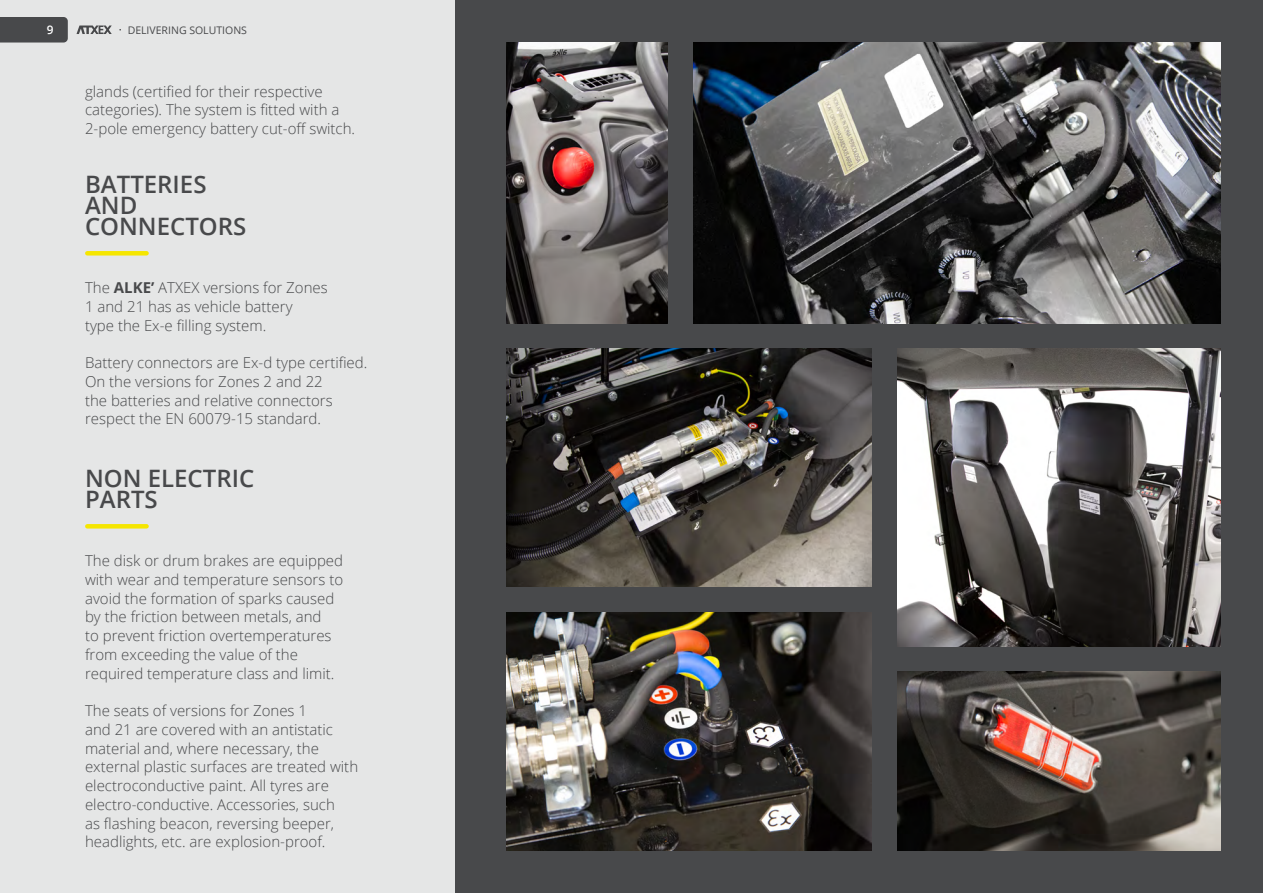
<style>
.page{position:relative;width:1263px;height:893px;background:#e5e6e6}
.page>*{position:absolute;margin:0;border:0;box-sizing:border-box;transform-origin:0 0}
.t1{font:600 24px/21px "Open Sans";color:#48494b}
.t2{font:300 15px/18.8px "Open Sans";color:#48494b}
.t3{font:600 11.85px "Open Sans";color:#fff}
.t4{font:10.5px "Open Sans";color:#48494b}
.s1{font-weight:700}
</style>
<div class="page">
<div style="left:455px;top:0;width:808px;height:893px;background:#48494b"></div>
<img style="left:506px;top:43px;width:162px;height:280px">
<img style="left:693px;top:43px;width:527px;height:280px">
<img style="left:506px;top:349px;width:366px;height:238px">
<img style="left:506px;top:612px;width:366px;height:238px">
<img style="left:897px;top:672px;width:323px;height:178px">
<img style="left:897px;top:349px;width:323px;height:297px">
<svg style="left:77px;top:26px;width:35px;height:8px"></svg>
<div style="left:0;top:17px;width:68px;height:26px;background:#48494b"></div>
<div style="left:87px;top:251px;width:60px;height:5px;background:#f5e600"></div>
<div style="left:87px;top:524px;width:60px;height:5px;background:#f5e600"></div>
<p class="t3" style="left:47px;top:22px;width:8px">9</p>
<p class="t4" style="left:128px;top:23px;width:121px">DELIVERING SOLUTIONS</p>
<p class="t2" style="left:85px;top:81px;width:272px">glands (certified for their respective categories). The system is fitted with a<br>2-pole emergency battery cut-off switch.</p>
<h1 class="t1" style="left:85px;top:173px;width:163px">BATTERIES<br>AND<br>CONNECTORS</h1>
<p class="t2" style="left:85px;top:278px;width:244px">The <span class="s1">ALKE’</span> ATXEX versions for Zones<br>1 and 21 has as vehicle battery<br>type the Ex-e filling system.</p>
<p class="t2" style="left:85px;top:353px;width:284px">Battery connectors are Ex-d type certified.<br>On the versions for Zones 2 and 22<br>the batteries and relative connectors respect the EN 60079-15 standard.</p>
<h1 class="t1" style="left:85px;top:467px;width:171px">NON ELECTRIC<br>PARTS</h1>
<p class="t2" style="left:85px;top:551px;width:260px">The disk or drum brakes are equipped with wear and temperature sensors to avoid the formation of sparks caused by the friction between metals, and<br>to prevent friction overtemperatures from exceeding the value of the required temperature class and limit.</p>
<p class="t2" style="left:85px;top:701px;width:275px">The seats of versions for Zones 1<br>and 21 are covered with an antistatic material and, where necessary, the external plastic surfaces are treated with electroconductive paint. All tyres are electro-conductive. Accessories, such<br>as flashing beacon, reversing beeper, headlights, etc. are explosion-proof.</p>
</div>
